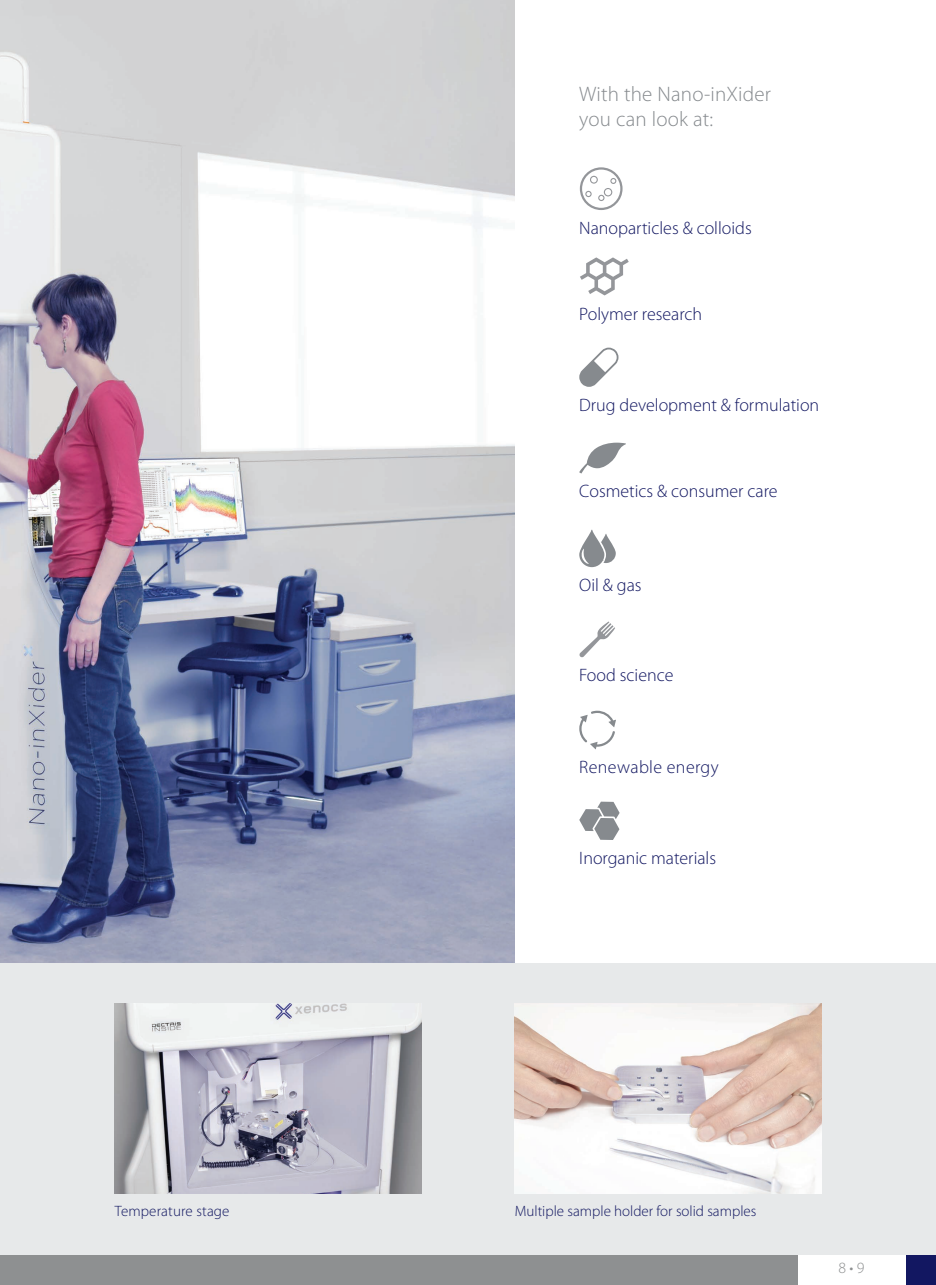
<style>
.page{position:relative;width:936px;height:1285px;background:#fff}
.page>*{position:absolute;margin:0;border:0;box-sizing:border-box;transform-origin:0 0}
.t1{font:300 21px/25.5px "Myriad Pro";letter-spacing:.01em;color:#868a8e}
.t2{font:300 18px "Myriad Pro";color:#121761}
.t3{font:300 18px "Myriad Pro";letter-spacing:.02em;color:#121761}
.t4{font:300 15.75px "Myriad Pro";color:#8e9091}
.t5{font:300 15px "Myriad Pro";color:#121761}
</style>
<div class="page">
<img style="left:0;top:0;width:514px;height:963px">
<div style="left:0;top:963px;width:935px;height:321px;background:#e7e9ea"></div>
<div style="left:697px;top:1254px;width:238px;height:30px;background:#fff"></div>
<div style="left:906px;top:1254px;width:29px;height:30px;background:#121761"></div>
<div style="left:0;top:1254px;width:797px;height:30px;background:#8e9091"></div>
<img style="left:514px;top:1003px;width:307px;height:190px">
<img style="left:115px;top:1003px;width:306px;height:190px">
<svg style="left:580px;top:167px;width:42px;height:43px"></svg>
<svg style="left:580px;top:257px;width:48px;height:38px"></svg>
<svg style="left:579px;top:347px;width:39px;height:40px"></svg>
<svg style="left:579px;top:529px;width:36px;height:38px"></svg>
<svg style="left:579px;top:621px;width:36px;height:36px"></svg>
<svg style="left:579px;top:801px;width:40px;height:38px"></svg>
<svg style="left:579px;top:710px;width:37px;height:39px"></svg>
<svg style="left:579px;top:442px;width:47px;height:31px"></svg>
<p class="t1" style="left:579px;top:81px;width:193px">With the Nano-inXider you can look at:</p>
<p class="t2" style="left:579px;top:218px;width:174px">Nanoparticles &amp; colloids</p>
<p class="t2" style="left:579px;top:304px;width:124px">Polymer research</p>
<p class="t2" style="left:579px;top:394px;width:241px">Drug development &amp; formulation</p>
<p class="t2" style="left:579px;top:481px;width:200px">Cosmetics &amp; consumer care</p>
<p class="t2" style="left:579px;top:575px;width:64px">Oil &amp; gas</p>
<p class="t2" style="left:579px;top:665px;width:96px">Food science</p>
<p class="t3" style="left:579px;top:757px;width:141px">Renewable energy</p>
<p class="t2" style="left:579px;top:847px;width:138px">Inorganic materials</p>
<p class="t5" style="left:115px;top:1202px;width:116px">Temperature stage</p>
<p class="t5" style="left:514px;top:1202px;width:243px">Multiple sample holder for solid samples</p>
<p class="t4" style="left:838px;top:1258px;width:28px">8 • 9</p>
</div>
